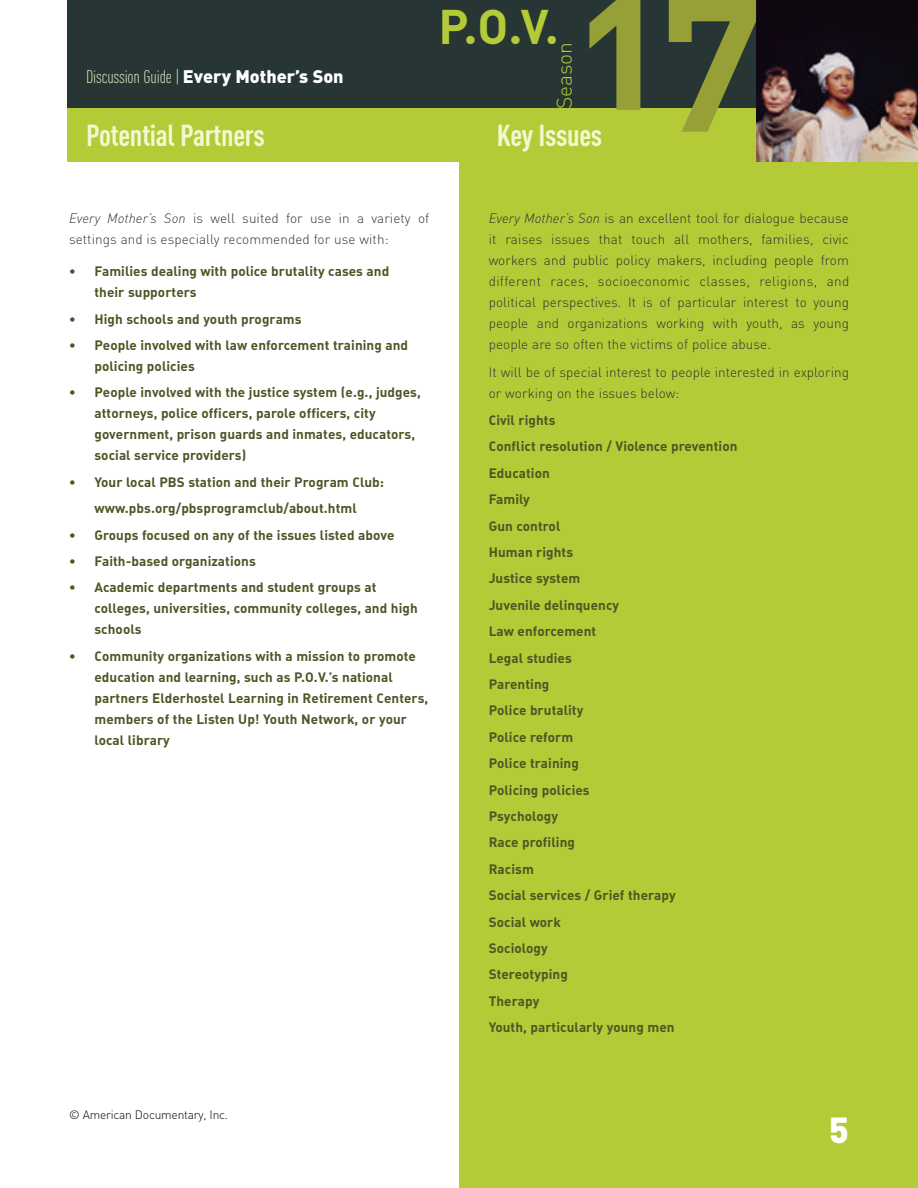
<style>
.page{position:relative;width:918px;height:1188px;background:#fff}
.page>*{position:absolute;margin:0;border:0;box-sizing:border-box;transform-origin:0 0}
.t1{font:184.5px "DIN Bold Alternate";color:#96a036}
.t2{font:48px "DIN Bold Alternate";color:#b4ca37}
.t3{font:36px "DIN Black Alternate";color:#fff}
.t4{font:30px "DIN Cond Bold Alternate";letter-spacing:-.01em;color:#f1f9d0}
.t5{font:21px "DIN Light Alternate";color:#b4ca37}
.t6{font:18px "DIN Cond Light Alternate";letter-spacing:-.01em;color:#f1f9d0}
.t7{font:13.5px/26.4px "DIN Bold Alternate";letter-spacing:.005em;color:#4b5625}
.t8{font:13.5px/21px "DIN Light Alternate";letter-spacing:.005em;color:#333}
.t9{font:12px "DIN Light Alternate";letter-spacing:-.015em;color:#000}
.s1{font-family:"DIN Black Alternate";color:#fff}
.s2{font-family:"DIN Light Italic Alt"}
</style>
<div class="page">
<div style="left:459px;top:108px;width:459px;height:1080px;background:#b4ca37"></div>
<div style="left:68px;top:0;width:850px;height:108px;background:#273634"></div>
<div style="left:68px;top:108px;width:850px;height:54px;background:#b4ca37"></div>
<img style="left:756px;top:0;width:162px;height:162px">
<h3 class="t6" style="left:86px;top:66px;width:259px">Discussion Guide | <span class="s1">Every Mother’s Son</span></h3>
<h3 class="t4" style="left:86px;top:117px;width:180px">Potential Partners</h3>
<h1 class="t1" style="left:580px;top:-77px;width:184px">17</h1>
<h2 class="t2" style="left:439px;top:-5px;width:122px">P.O.V.</h2>
<h3 class="t5" style="left:551px;top:109px;width:69px;rotate:-90deg">Season</h3>
<h3 class="t4" style="left:497px;top:117px;width:107px">Key Issues</h3>
<p class="t8" style="left:69px;top:208px;width:362px"><span class="s2">Every Mother’s Son</span> is well suited for use in a variety of settings and is especially recommended for use with:</p>
<p class="t7" style="left:94px;top:260px;width:296px;line-height:21px;text-indent:-25px">• Families dealing with police brutality cases and their supporters</p>
<p class="t7" style="left:69px;top:305px;width:234px">• High schools and youth programs</p>
<p class="t7" style="left:94px;top:334px;width:315px;line-height:21px;text-indent:-25px">• People involved with law enforcement training and policing policies</p>
<p class="t7" style="left:94px;top:381px;width:328px;line-height:21px;text-indent:-25px">• People involved with the justice system (e.g., judges, attorneys, police officers, parole officers, city government, prison guards and inmates, educators, social service providers)</p>
<p class="t7" style="left:69px;top:468px;width:317px;text-align:center">• Your local PBS station and their Program Club: www.pbs.org/pbsprogramclub/about.html</p>
<p class="t7" style="left:69px;top:521px;width:327px">• Groups focused on any of the issues listed above</p>
<p class="t7" style="left:69px;top:547px;width:188px">• Faith-based organizations</p>
<p class="t7" style="left:94px;top:576px;width:325px;line-height:21px;text-indent:-25px">• Academic departments and student groups at colleges, universities, community colleges, and high schools</p>
<p class="t7" style="left:94px;top:645px;width:335px;line-height:21px;text-indent:-25px">• Community organizations with a mission to promote education and learning, such as P.O.V.’s national partners Elderhostel Learning in Retirement Centers, members of the Listen Up! Youth Network, or your local library</p>
<p class="t8" style="left:489px;top:208px;width:362px;text-align:justify"><span class="s2">Every Mother’s Son</span> is an excellent tool for dialogue because it raises issues that touch all mothers, families, civic workers and public policy makers, including people from different races, socioeconomic classes, religions, and political perspectives. It is of particular interest to young people and organizations working with youth, as young people are so often the victims of police abuse.</p>
<p class="t8" style="left:489px;top:361px;width:362px">It will be of special interest to people interested in exploring or working on the issues below:</p>
<p class="t7" style="left:489px;top:406px;width:250px">Civil rights<br>Conflict resolution / Violence prevention<br>Education<br>Family<br>Gun control<br>Human rights<br>Justice system<br>Juvenile delinquency<br>Law enforcement<br>Legal studies<br>Parenting<br>Police brutality<br>Police reform<br>Police training<br>Policing policies<br>Psychology<br>Race profiling<br>Racism<br>Social services / Grief therapy<br>Social work<br>Sociology<br>Stereotyping<br>Therapy<br>Youth, particularly young men</p>
<p class="t9" style="left:69px;top:1108px;width:161px">© American Documentary, Inc.</p>
<h3 class="t3" style="left:828px;top:1102px;width:22px">5</h3>
</div>
